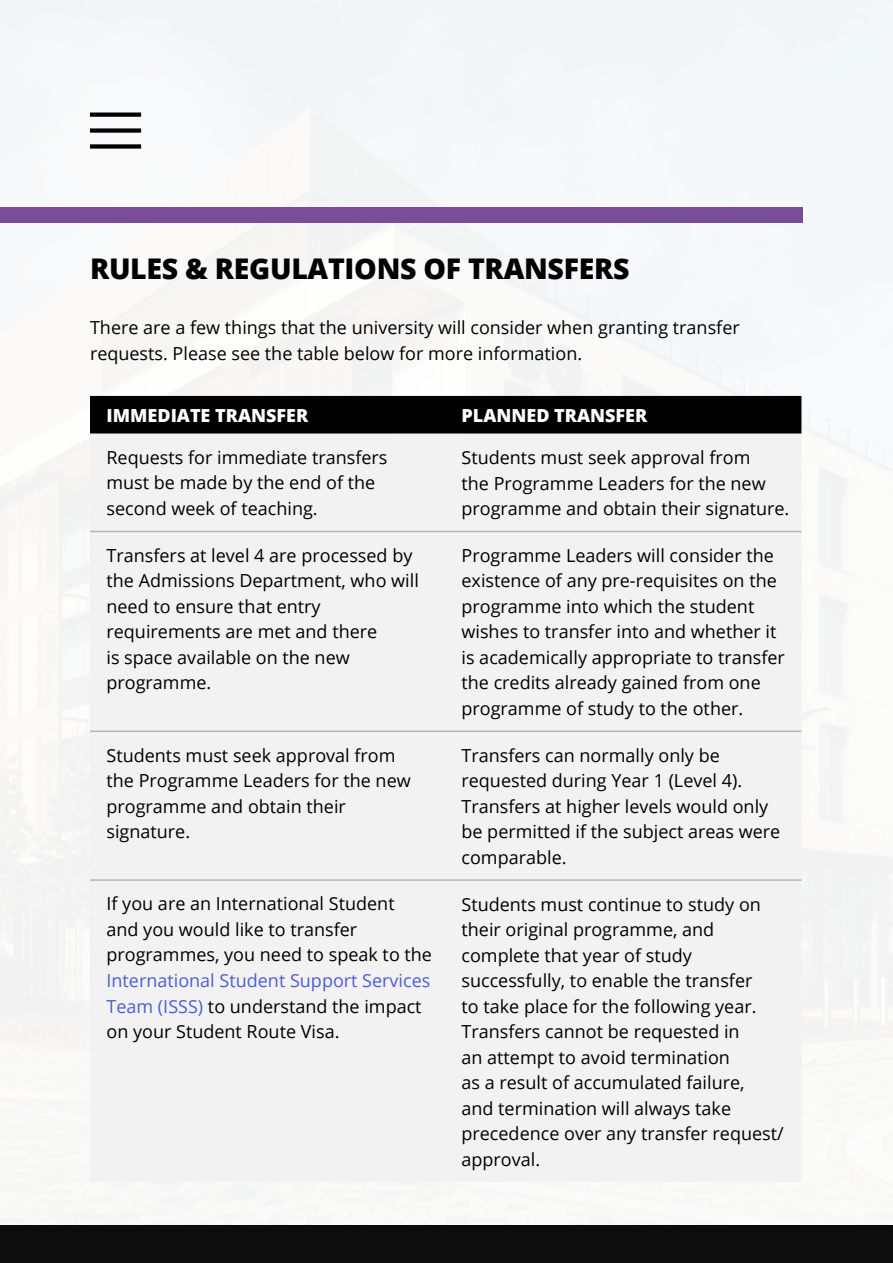
<style>
.page{position:relative;width:893px;height:1263px;background:#f2f2f2}
.page>*{position:absolute;margin:0;border:0;box-sizing:border-box;transform-origin:0 0}
.t1{font:800 28.5px "Open Sans";letter-spacing:-.01em;color:#000}
.t2{font:18px/25.5px "Open Sans";color:#000}
.t3{font:800 18px "Open Sans";color:#fff}
.s1{color:#4f5cd6}
</style>
<div class="page">
<div style="left:90px;top:144px;width:51px;height:5px;background:#000"></div>
<div style="left:90px;top:128px;width:51px;height:5px;background:#000"></div>
<svg style="left:90px;top:113px;width:51px;height:4px"></svg>
<div style="left:0;top:1226px;width:893px;height:37px;background:#0d0d0d"></div>
<div style="left:90px;top:396px;width:711px;height:38px;background:#000"></div>
<hr style="left:90px;top:531px;width:355px;height:1px;background:#b5b5b5">
<hr style="left:445px;top:531px;width:356px;height:1px;background:#b5b5b5">
<hr style="left:90px;top:730px;width:355px;height:2px;background:#b5b5b5">
<hr style="left:445px;top:730px;width:356px;height:2px;background:#b5b5b5">
<hr style="left:90px;top:879px;width:355px;height:2px;background:#b5b5b5">
<hr style="left:445px;top:879px;width:356px;height:2px;background:#b5b5b5">
<div style="left:0;top:207px;width:803px;height:15px;background:#7a4d99"></div>
<p class="t1" style="left:90px;top:247px;width:541px">RULES &amp; REGULATIONS OF TRANSFERS</p>
<p class="t2" style="left:90px;top:315px;width:651px">There are a few things that the university will consider when granting transfer requests. Please see the table below for more information.</p>
<p class="t3" style="left:106px;top:401px;width:203px">IMMEDIATE TRANSFER</p>
<p class="t3" style="left:461px;top:401px;width:187px">PLANNED TRANSFER</p>
<p class="t2" style="left:106px;top:444px;width:282px">Requests for immediate transfers must be made by the end of the second week of teaching.</p>
<p class="t2" style="left:461px;top:444px;width:291px">Students must seek approval from</p>
<p class="t2" style="left:461px;top:470px;width:306px">the Programme Leaders for the new</p>
<p class="t2" style="left:461px;top:495px;width:329px">programme and obtain their signature.</p>
<p class="t2" style="left:106px;top:542px;width:307px">Transfers at level 4 are processed by</p>
<p class="t2" style="left:106px;top:567px;width:314px">the Admissions Department, who will</p>
<p class="t2" style="left:106px;top:593px;width:272px">need to ensure that entry requirements are met and there is space available on the new programme.</p>
<p class="t2" style="left:106px;top:742px;width:291px">Students must seek approval from</p>
<p class="t2" style="left:106px;top:767px;width:306px">the Programme Leaders for the new</p>
<p class="t2" style="left:106px;top:793px;width:241px">programme and obtain their signature.</p>
<p class="t2" style="left:461px;top:542px;width:314px">Programme Leaders will consider the</p>
<p class="t2" style="left:461px;top:568px;width:317px">existence of any pre-requisites on the</p>
<p class="t2" style="left:461px;top:593px;width:294px">programme into which the student</p>
<p class="t2" style="left:461px;top:619px;width:316px">wishes to transfer into and whether it</p>
<p class="t2" style="left:461px;top:644px;width:325px">is academically appropriate to transfer</p>
<p class="t2" style="left:461px;top:670px;width:301px">the credits already gained from one</p>
<p class="t2" style="left:461px;top:695px;width:283px">programme of study to the other.</p>
<p class="t2" style="left:461px;top:742px;width:260px">Transfers can normally only be</p>
<p class="t2" style="left:461px;top:767px;width:282px">requested during Year 1 (Level 4).</p>
<p class="t2" style="left:461px;top:793px;width:308px">Transfers at higher levels would only</p>
<p class="t2" style="left:461px;top:818px;width:320px">be permitted if the subject areas were</p>
<p class="t2" style="left:461px;top:844px;width:107px">comparable.</p>
<p class="t2" style="left:106px;top:891px;width:327px">If you are an International Student<br>and you would like to transfer programmes, you need to speak to the <span class="s1">International Student Support Services Team (ISSS)</span> to understand the impact on your Student Route Visa.</p>
<p class="t2" style="left:461px;top:891px;width:301px">Students must continue to study on</p>
<p class="t2" style="left:461px;top:916px;width:324px">their original programme, and complete that year of study successfully, to enable the transfer<br>to take place for the following year.<br>Transfers cannot be requested in<br>an attempt to avoid termination<br>as a result of accumulated failure,<br>and termination will always take precedence over any transfer request/ approval.</p>
</div>
